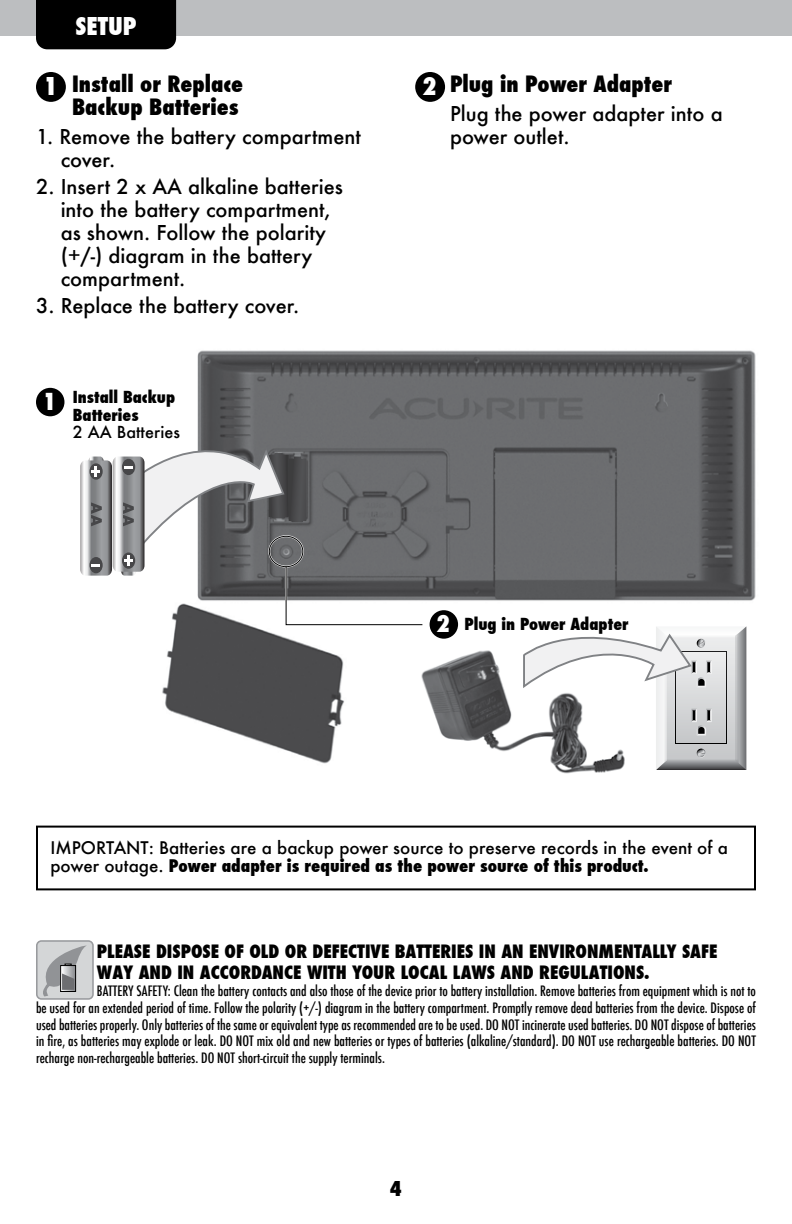
<style>
.page{position:relative;width:792px;height:1224px;background:#fff}
.page>*{position:absolute;margin:0;border:0;box-sizing:border-box;transform-origin:0 0}
.t1{font:800 condensed 24px "Futura";color:#fff}
.t2{font:800 condensed 22px/23px "Futura";color:#000}
.t3{font:500 20px/23px "Futura";color:#000}
.t4{font:800 condensed 20px "Futura";color:#000}
.t5{font:800 condensed 18px/21.6px "Futura";color:#000}
.t6{font:500 17px/18px "Futura";color:#000}
.t7{font:800 condensed 16.2px/17.2px "Futura";color:#000;text-align:center}
.t8{font:500 16.2px "Futura";color:#000}
.t9{font:500 condensed 14px/16.8px "Futura";color:#000;text-align:justify}
.s1{font-size:22.8px;color:#fff}
.s2{font-weight:800;font-stretch:condensed}
</style>
<div class="page">
<div style="left:0;top:0;width:792px;height:36px;background:#bcbec0"></div>
<img style="left:162px;top:350px;width:594px;height:420px">
<div style="left:36px;top:0;width:140px;height:49px;background:#000"></div>
<div style="left:37px;top:941px;width:56px;height:58px;background:#d4d6d7;border-radius:5px"></div>
<div style="left:36px;top:940px;width:58px;height:60px;border:2px solid #999b9e;border-radius:5px"></div>
<svg style="left:38px;top:945px;width:49px;height:52px"></svg>
<div style="left:415px;top:72px;width:30px;height:30px;background:#000;border-radius:50%"></div>
<div style="left:36px;top:72px;width:30px;height:30px;background:#000;border-radius:50%"></div>
<div style="left:36px;top:388px;width:28px;height:28px;background:#000;border-radius:50%"></div>
<svg style="left:80px;top:422px;width:344px;height:205px"></svg>
<img style="left:415px;top:640px;width:201px;height:134px">
<svg style="left:522px;top:619px;width:224px;height:151px"></svg>
<div style="left:430px;top:610px;width:28px;height:29px;background:#000;border-radius:50%"></div>
<div style="left:36px;top:826px;width:720px;height:64px;border:2px solid #000"></div>
<h1 class="t1" style="left:76px;top:9px;width:63px">SETUP</h1>
<h2 class="t2" style="left:72px;top:73px;width:173px">Install or Replace<br>Backup Batteries</h2>
<h3 class="t3" style="left:61px;top:125px;width:302px;text-indent:-25px">1. Remove the battery compartment cover.</h3>
<h3 class="t3" style="left:61px;top:175px;width:284px;text-indent:-25px">2. Insert 2 x AA alkaline batteries into the battery compartment, as shown. Follow the polarity (+/-) diagram in the battery compartment.</h3>
<h3 class="t3" style="left:36px;top:294px;width:265px">3. Replace the battery cover.</h3>
<h1 class="t1" style="left:43px;top:70px;width:16px">1</h1>
<p class="t7" style="left:42px;top:389px;width:134px"><span class="s1">1</span> Install Backup<br>Batteries</p>
<p class="t8" style="left:73px;top:421px;width:109px">2 AA Batteries</p>
<h1 class="t1" style="left:422px;top:70px;width:16px">2</h1>
<h2 class="t2" style="left:450px;top:73px;width:224px">Plug in Power Adapter</h2>
<h3 class="t3" style="left:450px;top:102px;width:274px">Plug the power adapter into a power outlet.</h3>
<p class="t7" style="left:436px;top:615px;width:194px"><span class="s1">2</span> Plug in Power Adapter</p>
<p class="t6" style="left:50px;top:838px;width:679px">IMPORTANT: Batteries are a backup power source to preserve records in the event of a power outage. <span class="s2">Power adapter is required as the power source of this product.</span></p>
<p class="t5" style="left:97px;top:940px;width:622px">PLEASE DISPOSE OF OLD OR DEFECTIVE BATTERIES IN AN ENVIRONMENTALLY SAFE<br>WAY AND IN ACCORDANCE WITH YOUR LOCAL LAWS AND REGULATIONS.</p>
<p class="t9" style="left:36px;top:983px;width:722px;text-indent:61px">BATTERY SAFETY: Clean the battery contacts and also those of the device prior to battery installation. Remove batteries from equipment which is not to be used for an extended period of time. Follow the polarity (+/-) diagram in the battery compartment. Promptly remove dead batteries from the device. Dispose of used batteries properly. Only batteries of the same or equivalent type as recommended are to be used. DO NOT incinerate used batteries. DO NOT dispose of batteries in fire, as batteries may explode or leak. DO NOT mix old and new batteries or types of batteries (alkaline/standard). DO NOT use rechargeable batteries. DO NOT recharge non-rechargeable batteries. DO NOT short-circuit the supply terminals.</p>
<h3 class="t4" style="left:390px;top:1175px;width:14px">4</h3>
</div>
